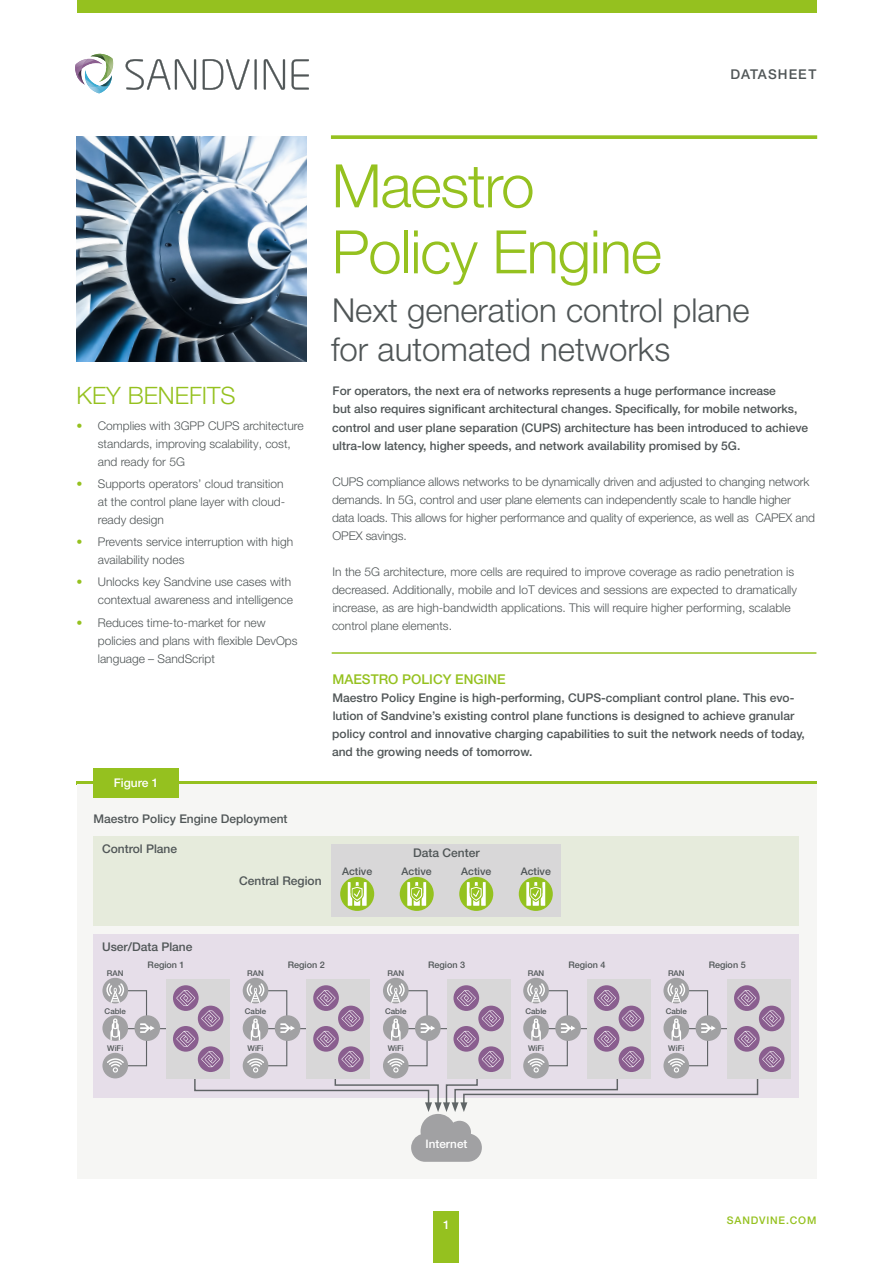
<style>
.page{position:relative;width:893px;height:1263px;background:#fff}
.page>*{position:absolute;margin:0;border:0;box-sizing:border-box;transform-origin:0 0}
.t1{font:300 60px/66px "Helvetica Neue LT Pro";letter-spacing:-.02em;color:#95c11f}
.t2{font:300 33px/39px "Helvetica Neue LT Pro";color:#505657}
.t3{font:300 24px "Helvetica Neue LT Pro";color:#95c11f}
.t4{font:500 13.5px "Helvetica Neue LT Pro";color:#95c11f}
.t5{font:500 13.5px "Helvetica Neue LT Pro";letter-spacing:.08em;color:#505657}
.t6{font:300 12px/18px "Helvetica Neue LT Pro";color:#505657}
.t7{font:500 12px/18px "Helvetica Neue LT Pro";color:#505657}
.t8{font:500 12px "Helvetica Neue LT Pro";color:#fff}
.t9{font:500 11.7px "Helvetica Neue LT Pro";color:#fff}
.t10{font:500 10.5px "Helvetica Neue LT Pro";color:#505657}
.t11{font:500 10.5px "Helvetica Neue LT Pro";letter-spacing:.08em;color:#95c11f}
.t12{font:500 9px "Helvetica Neue LT Pro";color:#505657}
.t13{font:500 7.95px "Helvetica Neue LT Pro";color:#505657}
.s1{color:#95c11f}
</style>
<div class="page">
<div style="left:77px;top:0;width:739px;height:13px;background:#95c11f"></div>
<hr style="left:332px;top:652px;width:484px;height:2px;background:#95c11f">
<svg style="left:75px;top:54px;width:39px;height:39px"></svg>
<img style="left:77px;top:69px;width:8px;height:16px">
<svg style="left:126px;top:59px;width:70px;height:31px"></svg>
<svg style="left:203px;top:59px;width:54px;height:31px"></svg>
<svg style="left:264px;top:59px;width:21px;height:31px"></svg>
<svg style="left:292px;top:59px;width:17px;height:31px"></svg>
<svg style="left:331px;top:135px;width:486px;height:4px;fill:#96c121"></svg>
<div style="left:434px;top:1212px;width:25px;height:51px;background:#95c11f"></div>
<img style="left:77px;top:136px;width:230px;height:225px">
<hr style="left:77px;top:781px;width:740px;height:4px;background:#95c11f">
<div style="left:77px;top:784px;width:739px;height:395px;background:#f6f6f4"></div>
<div style="left:94px;top:768px;width:85px;height:30px;background:#95c11f"></div>
<div style="left:94px;top:836px;width:705px;height:89px;background:#e6ebdc"></div>
<div style="left:94px;top:934px;width:705px;height:164px;background:#e6dee9"></div>
<div style="left:332px;top:844px;width:229px;height:73px;background:#d8d7d8"></div>
<div style="left:340px;top:877px;width:34px;height:34px;background:#94c21f;border-radius:50%"></div>
<svg style="left:348px;top:882px;width:19px;height:24px"></svg>
<div style="left:519px;top:877px;width:34px;height:34px;background:#94c21f;border-radius:50%"></div>
<svg style="left:526px;top:882px;width:19px;height:24px"></svg>
<div style="left:459px;top:877px;width:34px;height:34px;background:#94c21f;border-radius:50%"></div>
<svg style="left:467px;top:882px;width:19px;height:24px"></svg>
<div style="left:400px;top:877px;width:34px;height:34px;background:#94c21f;border-radius:50%"></div>
<svg style="left:407px;top:882px;width:19px;height:24px"></svg>
<hr style="left:124px;top:1028px;width:45px;height:1px;background:#505657">
<div style="left:102px;top:978px;width:26px;height:25px;background:#a1a1a3;border-radius:50%"></div>
<svg style="left:102px;top:1015px;width:26px;height:26px"></svg>
<div style="left:102px;top:1053px;width:26px;height:25px;background:#a1a1a3;border-radius:50%"></div>
<div style="left:134px;top:1015px;width:26px;height:26px;background:#a1a1a3;border-radius:50%"></div>
<svg style="left:106px;top:983px;width:49px;height:89px"></svg>
<div style="left:243px;top:978px;width:25px;height:25px;background:#a1a1a3;border-radius:50%"></div>
<div style="left:383px;top:978px;width:26px;height:25px;background:#a1a1a3;border-radius:50%"></div>
<div style="left:523px;top:978px;width:26px;height:25px;background:#a1a1a3;border-radius:50%"></div>
<div style="left:663px;top:978px;width:26px;height:25px;background:#a1a1a3;border-radius:50%"></div>
<div style="left:167px;top:979px;width:63px;height:99px;background:#d8d7d8"></div>
<div style="left:173px;top:985px;width:26px;height:26px;background:#8a5e8f;border-radius:50%"></div>
<div style="left:173px;top:1026px;width:26px;height:26px;background:#8a5e8f;border-radius:50%"></div>
<div style="left:307px;top:979px;width:63px;height:99px;background:#d8d7d8"></div>
<div style="left:447px;top:979px;width:63px;height:99px;background:#d8d7d8"></div>
<div style="left:587px;top:979px;width:64px;height:99px;background:#d8d7d8"></div>
<div style="left:728px;top:979px;width:63px;height:99px;background:#d8d7d8"></div>
<div style="left:759px;top:1006px;width:25px;height:25px;background:#8a5e8f;border-radius:50%"></div>
<div style="left:759px;top:1046px;width:25px;height:26px;background:#8a5e8f;border-radius:50%"></div>
<svg style="left:176px;top:983px;width:605px;height:179px"></svg>
<h1 class="t1" style="left:332px;top:152px;width:332px">Maestro<br>Policy Engine</h1>
<p class="t5" style="left:730px;top:66px;width:87px">DATASHEET</p>
<h3 class="t3" style="left:77px;top:381px;width:161px">KEY BENEFITS</h3>
<p class="t6" style="left:98px;top:416px;width:207px;text-indent:-21px"><span class="s1">•</span> Complies with 3GPP CUPS architecture standards, improving scalability, cost, and ready for 5G</p>
<p class="t6" style="left:98px;top:474px;width:189px;text-indent:-21px"><span class="s1">•</span> Supports operators’ cloud transition at the control plane layer with cloud&shy;ready design</p>
<p class="t6" style="left:98px;top:533px;width:197px;text-indent:-21px"><span class="s1">•</span> Prevents service interruption with high availability nodes</p>
<p class="t6" style="left:77px;top:573px;width:218px;text-align:right"><span class="s1">•</span> Unlocks key Sandvine use cases with contextual awareness and intelligence</p>
<p class="t6" style="left:98px;top:613px;width:201px;text-indent:-21px"><span class="s1">•</span> Reduces time-to-market for new policies and plans with flexible DevOps language – SandScript</p>
<p class="t8" style="left:114px;top:776px;width:46px">Figure 1</p>
<p class="t7" style="left:94px;top:810px;width:196px">Maestro Policy Engine Deployment</p>
<p class="t7" style="left:102px;top:840px;width:77px">Control Plane</p>
<p class="t7" style="left:239px;top:871px;width:84px">Central Region</p>
<h2 class="t2" style="left:331px;top:290px;width:420px">Next generation control plane for automated networks</h2>
<p class="t7" style="left:332px;top:382px;width:478px">For operators, the next era of networks represents a huge performance increase<br>but also requires significant architectural changes. Specifically, for mobile networks, control and user plane separation (CUPS) architecture has been introduced to achieve ultra-low latency, higher speeds, and network availability promised by 5G.</p>
<p class="t6" style="left:332px;top:472px;width:484px">CUPS compliance allows networks to be dynamically driven and adjusted to changing network demands. In 5G, control and user plane elements can independently scale to handle higher data loads. This allows for higher performance and quality of experience, as well as CAPEX and OPEX savings.</p>
<p class="t6" style="left:332px;top:562px;width:467px">In the 5G architecture, more cells are required to improve coverage as radio penetration is decreased. Additionally, mobile and IoT devices and sessions are expected to dramatically increase, as are high-bandwidth applications. This will require higher performing, scalable control plane elements.</p>
<p class="t4" style="left:332px;top:671px;width:175px">MAESTRO POLICY ENGINE</p>
<p class="t7" style="left:332px;top:688px;width:474px">Maestro Policy Engine is high-performing, CUPS-compliant control plane. This evo&shy;lution of Sandvine’s existing control plane functions is designed to achieve granular policy control and innovative charging capabilities to suit the network needs of today, and the growing needs of tomorrow.</p>
<p class="t7" style="left:413px;top:844px;width:68px">Data Center</p>
<p class="t10" style="left:342px;top:864px;width:32px">Active</p>
<p class="t10" style="left:402px;top:864px;width:32px">Active</p>
<p class="t10" style="left:461px;top:864px;width:32px">Active</p>
<p class="t10" style="left:521px;top:864px;width:32px">Active</p>
<p class="t7" style="left:102px;top:937px;width:92px">User/Data Plane</p>
<p class="t13" style="left:107px;top:968px;width:18px">RAN</p>
<p class="t13" style="left:105px;top:1006px;width:23px">Cable</p>
<p class="t13" style="left:107px;top:1043px;width:17px">WiFi</p>
<p class="t12" style="left:148px;top:960px;width:39px">Region 1</p>
<p class="t13" style="left:247px;top:968px;width:18px">RAN</p>
<p class="t13" style="left:245px;top:1006px;width:23px">Cable</p>
<p class="t13" style="left:248px;top:1043px;width:17px">WiFi</p>
<p class="t12" style="left:288px;top:960px;width:39px">Region 2</p>
<p class="t13" style="left:387px;top:968px;width:18px">RAN</p>
<p class="t13" style="left:385px;top:1006px;width:23px">Cable</p>
<p class="t13" style="left:388px;top:1043px;width:17px">WiFi</p>
<p class="t12" style="left:428px;top:960px;width:39px">Region 3</p>
<p class="t9" style="left:426px;top:1136px;width:43px">Internet</p>
<p class="t8" style="left:443px;top:1217px;width:8px">1</p>
<p class="t13" style="left:528px;top:968px;width:18px">RAN</p>
<p class="t13" style="left:525px;top:1006px;width:23px">Cable</p>
<p class="t13" style="left:528px;top:1043px;width:17px">WiFi</p>
<p class="t12" style="left:568px;top:960px;width:39px">Region 4</p>
<p class="t13" style="left:668px;top:968px;width:18px">RAN</p>
<p class="t13" style="left:666px;top:1006px;width:23px">Cable</p>
<p class="t13" style="left:668px;top:1043px;width:17px">WiFi</p>
<p class="t12" style="left:709px;top:960px;width:39px">Region 5</p>
<p class="t11" style="left:727px;top:1214px;width:91px">SANDVINE.COM</p>
</div>
